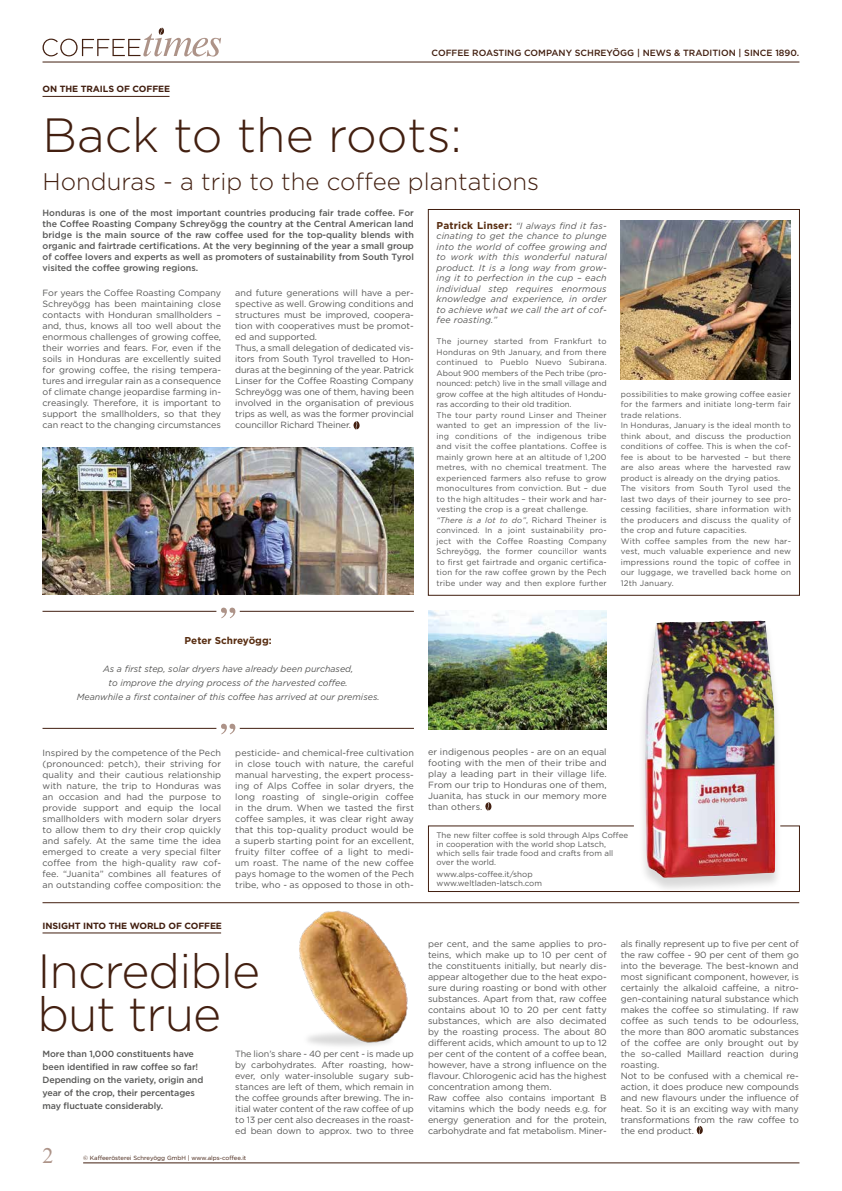
<style>
.page{position:relative;width:842px;height:1191px;background:#fff}
.page>*{position:absolute;margin:0;border:0;box-sizing:border-box;transform-origin:0 0}
.t1{font:300 48px/42.2px "Gotham";letter-spacing:-.02em;color:#421f10}
.t2{font:300 48px "Gotham";color:#421f10}
.t3{font:300 24px "Gotham";color:#421f10}
.t4{font:22px "Times New Roman";color:#ad9388}
.t5{font:700 10px "Gotham";color:#572c10}
.t6{font:9px/11px "Gotham";letter-spacing:-.005em;color:#575756;text-align:justify}
.t7{font:500 9px/11px "Gotham";letter-spacing:-.01em;color:#575756}
.t8{font:italic 9px/10.5px "Gotham";color:#575756;text-align:justify}
.t9{font:500 9px "Gotham";color:#421f10}
.t10{font:700 9px "Gotham";letter-spacing:-.01em;color:#421f10}
.t11{font:8px/10.5px "Gotham";letter-spacing:.02em;color:#575756}
.t12{font:8px/9px "Gotham";color:#575756}
.t13{font:6px "Gotham";color:#421f10}
.s1{font-weight:700;font-style:normal;font-size:10px;color:#572c10}
.s2{font-style:italic}
</style>
<div class="page">
<img style="left:621px;top:221px;width:170px;height:158px">
<img style="left:43px;top:447px;width:371px;height:147px">
<img style="left:428px;top:610px;width:179px;height:119px">
<div style="left:638px;top:622px;width:144px;height:271px;background:#000;opacity:.15"></div>
<img style="left:645px;top:620px;width:130px;height:205px">
<hr style="left:43px;top:62px;width:756px;height:1px;background:#421f10">
<hr style="left:83px;top:1162px;width:716px;height:1px;background:#421f10">
<svg style="left:43px;top:28px;width:178px;height:29px"></svg>
<hr style="left:43px;top:96px;width:127px;height:1px;background:#421f10">
<div style="left:428px;top:209px;width:372px;height:386px;border:1px solid #421f10"></div>
<hr style="left:43px;top:611px;width:173px;height:1px;background:#421f10">
<svg style="left:221px;top:607px;width:14px;height:11px"></svg>
<hr style="left:240px;top:611px;width:174px;height:1px;background:#421f10">
<hr style="left:43px;top:728px;width:173px;height:1px;background:#421f10">
<svg style="left:221px;top:723px;width:14px;height:11px"></svg>
<hr style="left:240px;top:728px;width:174px;height:1px;background:#421f10">
<svg style="left:696px;top:1125px;width:7px;height:9px"></svg>
<hr style="left:43px;top:902px;width:756px;height:1px;background:#421f10">
<img style="left:299px;top:910px;width:109px;height:136px">
<svg style="left:485px;top:802px;width:7px;height:8px"></svg>
<svg style="left:428px;top:825px;width:372px;height:67px"></svg>
<hr style="left:43px;top:932px;width:178px;height:1px;background:#421f10">
<svg style="left:353px;top:421px;width:7px;height:8px"></svg>
<p class="t9" style="left:432px;top:47px;width:369px">COFFEE ROASTING COMPANY SCHREYÖGG | NEWS &amp; TRADITION | SINCE 1890.</p>
<p class="t10" style="left:43px;top:83px;width:129px">ON THE TRAILS OF COFFEE</p>
<h1 class="t2" style="left:43px;top:104px;width:421px">Back to the roots:</h1>
<h2 class="t3" style="left:43px;top:166px;width:498px">Honduras - a trip to the coffee plantations</h2>
<p class="t8" style="left:437px;top:220px;width:172px"><span class="s1">Patrick Linser:</span> “I always find it fas&shy;cinating to get the chance to plunge into the world of coffee growing and to work with this wonderful natural product. It is a long way from grow&shy;ing it to perfection in the cup – each individual step requires enormous knowledge and experience, in order to achieve what we call the art of cof&shy;fee roasting.”</p>
<p class="t11" style="left:437px;top:336px;width:172px">The journey started from Frankfurt to Honduras on 9th January, and from there continued to Pueblo Nuevo Subirana.<br>About 900 members of the Pech tribe (pro&shy;nounced: petch) live in the small village and grow coffee at the high altitudes of Hondu&shy;ras according to their old tradition.<br>The tour party round Linser and Theiner wanted to get an impression of the liv&shy;ing conditions of the indigenous tribe and visit the coffee plantations. Coffee is mainly grown here at an altitude of 1,200 metres, with no chemical treatment. The experienced farmers also refuse to grow monocultures from conviction. But – due to the high altitudes – their work and har&shy;vesting the crop is a great challenge. <span class="s2">“There is a lot to do”</span>, Richard Theiner is convinced. In a joint sustainability pro&shy;ject with the Coffee Roasting Company Schreyögg, the former councillor wants to first get fairtrade and organic certifica&shy;tion for the raw coffee grown by the Pech tribe under way and then explore further</p>
<p class="t7" style="left:43px;top:208px;width:373px;text-align:justify">Honduras is one of the most important countries producing fair trade coffee. For the Coffee Roasting Company Schreyögg the country at the Central American land bridge is the main source of the raw coffee used for the top-quality blends with organic and fairtrade certifications. At the very beginning of the year a small group of coffee lovers and experts as well as promoters of sustainability from South Tyrol visited the coffee growing regions.</p>
<p class="t6" style="left:43px;top:287px;width:180px">For years the Coffee Roasting Company Schreyögg has been maintaining close contacts with Honduran smallholders – and, thus, knows all too well about the enormous challenges of growing coffee, their worries and fears. For, even if the soils in Honduras are excellently suited for growing coffee, the rising tempera&shy;tures and irregular rain as a consequence of climate change jeopardise farming in&shy;creasingly. Therefore, it is important to support the smallholders, so that they can react to the changing circumstances</p>
<p class="t6" style="left:235px;top:287px;width:180px;text-align:left">and future generations will have a per&shy;spective as well. Growing conditions and structures must be improved, coopera&shy;tion with cooperatives must be promot&shy;ed and supported.<br>Thus, a small delegation of dedicated vis&shy;itors from South Tyrol travelled to Hon&shy;duras at the beginning of the year. Patrick Linser for the Coffee Roasting Company Schreyögg was one of them, having been involved in the organisation of previous trips as well, as was the former provincial councillor Richard Theiner.</p>
<p class="t11" style="left:621px;top:388px;width:172px">possibilities to make growing coffee easier for the farmers and initiate long-term fair trade relations.<br>In Honduras, January is the ideal month to think about, and discuss the production conditions of coffee. This is when the cof&shy;fee is about to be harvested – but there are also areas where the harvested raw product is already on the drying patios.<br>The visitors from South Tyrol used the last two days of their journey to see pro&shy;cessing facilities, share information with the producers and discuss the quality of the crop and future capacities.<br>With coffee samples from the new har&shy;vest, much valuable experience and new impressions round the topic of coffee in our luggage, we travelled back home on 12th January.</p>
<p class="t5" style="left:185px;top:634px;width:89px">Peter Schreyögg:</p>
<p class="t8" style="left:77px;top:662px;width:304px;line-height:14px;text-align:center">As a first step, solar dryers have already been purchased,<br>to improve the drying process of the harvested coffee.<br>Meanwhile a first container of this coffee has arrived at our premises.</p>
<p class="t6" style="left:43px;top:746px;width:180px">Inspired by the competence of the Pech (pronounced: petch), their striving for quality and their cautious relationship with nature, the trip to Honduras was an occasion and had the purpose to provide support and equip the local smallholders with modern solar dryers to allow them to dry their crop quickly and safely. At the same time the idea emerged to create a very special filter coffee from the high-quality raw cof&shy;fee. “Juanita” combines all features of an outstanding coffee composition: the</p>
<p class="t10" style="left:43px;top:919px;width:181px">INSIGHT INTO THE WORLD OF COFFEE</p>
<p class="t6" style="left:235px;top:746px;width:180px">pesticide- and chemical-free cultivation in close touch with nature, the careful manual harvesting, the expert process&shy;ing of Alps Coffee in solar dryers, the long roasting of single-origin coffee in the drum. When we tasted the first coffee samples, it was clear right away that this top-quality product would be a superb starting point for an excellent, fruity filter coffee of a light to medi&shy;um roast. The name of the new coffee pays homage to the women of the Pech tribe, who - as opposed to those in oth-</p>
<p class="t6" style="left:428px;top:746px;width:180px">er indigenous peoples - are on an equal footing with the men of their tribe and play a leading part in their village life.<br>From our trip to Honduras one of them, Juanita, has stuck in our memory more than others.</p>
<p class="t12" style="left:437px;top:830px;width:193px">The new filter coffee is sold through Alps Coffee in cooperation with the world shop Latsch, which sells fair trade food and crafts from all over the world.</p>
<p class="t12" style="left:437px;top:869px;width:107px">www.alps-coffee.it/shop www.weltladen-latsch.com</p>
<h1 class="t1" style="left:37px;top:949px;width:224px">Incredible but true</h1>
<p class="t7" style="left:43px;top:1047px;width:162px;line-height:13px">More than 1,000 constituents have been identified in raw coffee so far!<br>Depending on the variety, origin and year of the crop, their percentages may fluctuate considerably.</p>
<p class="t6" style="left:235px;top:1048px;width:180px">The lion’s share - 40 per cent - is made up by carbohydrates. After roasting, how&shy;ever, only water-insoluble sugary sub&shy;stances are left of them, which remain in the coffee grounds after brewing. The in&shy;itial water content of the raw coffee of up to 13 per cent also decreases in the roast&shy;ed bean down to approx. two to three</p>
<h3 class="t4" style="left:43px;top:1140px;width:12px">2</h3>
<p class="t13" style="left:83px;top:1153px;width:165px">© Kaffeerösterei Schreyögg GmbH | www.alps-coffee.it</p>
<p class="t6" style="left:428px;top:938px;width:180px;text-align:left">per cent, and the same applies to pro&shy;teins, which make up to 10 per cent of the constituents initially, but nearly dis&shy;appear altogether due to the heat expo&shy;sure during roasting or bond with other substances. Apart from that, raw coffee contains about 10 to 20 per cent fatty substances, which are also decimated by the roasting process. The about 80 different acids, which amount to up to 12 per cent of the content of a coffee bean, however, have a strong influence on the flavour. Chlorogenic acid has the highest concentration among them.<br>Raw coffee also contains important B vitamins which the body needs e.g. for energy generation and for the protein, carbohydrate and fat metabolism. Miner-</p>
<p class="t6" style="left:621px;top:938px;width:179px;text-align:left">als finally represent up to five per cent of the raw coffee - 90 per cent of them go into the beverage. The best-known and most significant component, however, is certainly the alkaloid caffeine, a nitro&shy;gen-containing natural substance which makes the coffee so stimulating. If raw coffee as such tends to be odourless, the more than 800 aromatic substances of the coffee are only brought out by the so-called Maillard reaction during roasting.<br>Not to be confused with a chemical re&shy;action, it does produce new compounds and new flavours under the influence of heat. So it is an exciting way with many transformations from the raw coffee to the end product.</p>
</div>
